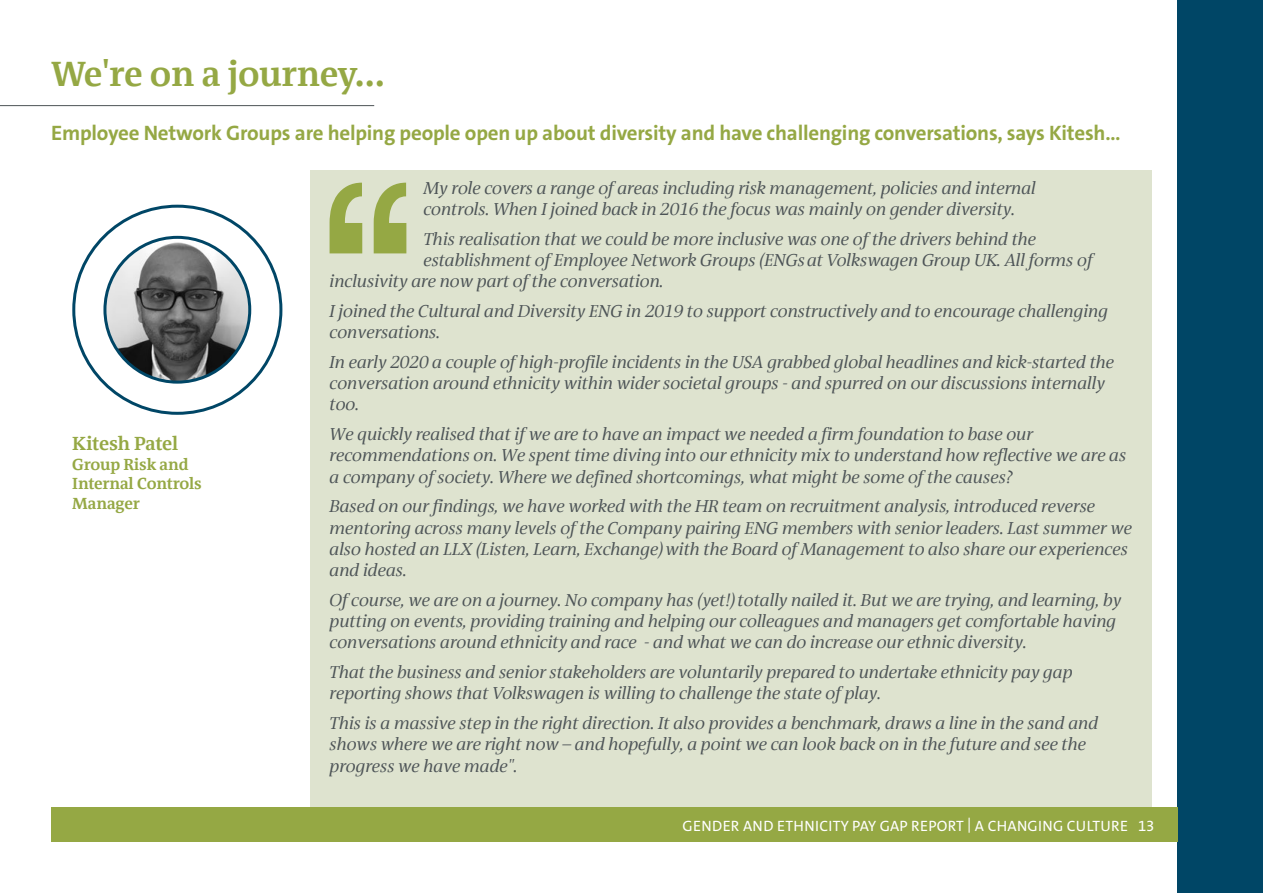
<style>
.page{position:relative;width:1263px;height:893px;background:#fff}
.page>*{position:absolute;margin:0;border:0;box-sizing:border-box;transform-origin:0 0}
.t1{font:700 36px "VWAG The Antiqua";letter-spacing:-.01em;color:#95a844}
.t2{font:700 21px "VWAG The Sans";letter-spacing:-.01em;color:#95a844}
.t3{font:700 19.5px "VWAG The Antiqua";letter-spacing:-.015em;color:#95a844}
.t4{font:italic 17.7px/21.3px "VWAG The Antiqua";letter-spacing:-.01em;color:#4c5356}
.t5{font:700 16.5px/19.8px "VWAG The Antiqua";letter-spacing:-.01em;color:#95a844}
.t6{font:15px "VWAG The Sans";letter-spacing:.02em;color:#fff}
</style>
<div class="page">
<div style="left:1178px;top:0;width:85px;height:893px;background:#004666"></div>
<div style="left:310px;top:171px;width:842px;height:637px;background:#dee3cf"></div>
<div style="left:51px;top:808px;width:1127px;height:34px;background:#95a844"></div>
<hr style="left:0;top:105px;width:374px;height:1px;background:#4c5356">
<img style="left:105px;top:237px;width:145px;height:145px;border-radius:72px">
<div style="left:103px;top:236px;width:148px;height:148px;border:3px solid #004666;border-radius:50%"></div>
<svg style="left:330px;top:183px;width:76px;height:70px"></svg>
<h1 class="t1" style="left:51px;top:51px;width:335px">We're on a journey...</h1>
<p class="t2" style="left:51px;top:120px;width:1071px">Employee Network Groups are helping people open up about diversity and have challenging conversations, says Kitesh…</p>
<p class="t3" style="left:72px;top:431px;width:107px">Kitesh Patel</p>
<p class="t5" style="left:72px;top:454px;width:131px">Group Risk and<br>Internal Controls<br>Manager</p>
<p class="t4" style="left:423px;top:177px;width:614px">My role covers a range of areas including risk management, policies and internal controls. When I joined back in 2016 the focus was mainly on gender diversity.</p>
<p class="t4" style="left:423px;top:228px;width:614px">This realisation that we could be more inclusive was one of the drivers behind the</p>
<p class="t4" style="left:423px;top:250px;width:671px">establishment of Employee Network Groups (ENGsat Volkswagen Group UK. All forms of</p>
<p class="t4" style="left:330px;top:271px;width:336px">inclusivity are now part of the conversation.</p>
<p class="t4" style="left:330px;top:301px;width:780px">I joined the Cultural and Diversity ENG in 2019 to support constructively and to encourage challenging conversations.</p>
<p class="t4" style="left:330px;top:351px;width:786px">In early 2020 a couple of high-profile incidents in the USA grabbed global headlines and kick-started the conversation around ethnicity within wider societal groups - and spurred on our discussions internally too.</p>
<p class="t4" style="left:330px;top:424px;width:798px">We quickly realised that if we are to have an impact we needed a firm foundation to base our recommendations on. We spent time diving into our ethnicity mix to understand how reflective we are as a company of society. Where we defined shortcomings, what might be some of the causes?</p>
<p class="t4" style="left:330px;top:496px;width:804px">Based on our findings, we have worked with the HR team on recruitment analysis, introduced reverse mentoring across many levels of the Company pairing ENG members with senior leaders. Last summer we also hosted an LLX (Listen, Learn, Exchange)with the Board of Management to also share our experiences and ideas.</p>
<p class="t4" style="left:330px;top:589px;width:793px">Of course, we are on a journey. No company has (yet!)totally nailed it. But we are trying, and learning, by putting on events, providing training and helping our colleagues and managers get comfortable having conversations around ethnicity and race - and what we can do increase our ethnic diversity.</p>
<p class="t4" style="left:330px;top:662px;width:745px">That the business and senior stakeholders are voluntarily prepared to undertake ethnicity pay gap reporting shows that Volkswagen is willing to challenge the state of play.</p>
<p class="t4" style="left:330px;top:713px;width:770px">This is a massive step in the right direction. It also provides a benchmark, draws a line in the sand and shows where we are right now – and hopefully, a point we can look back on in the future and see the progress we have made".</p>
<p class="t6" style="left:682px;top:816px;width:473px">GENDER AND ETHNICITY PAY GAP REPORT | A CHANGING CULTURE 13</p>
</div>
